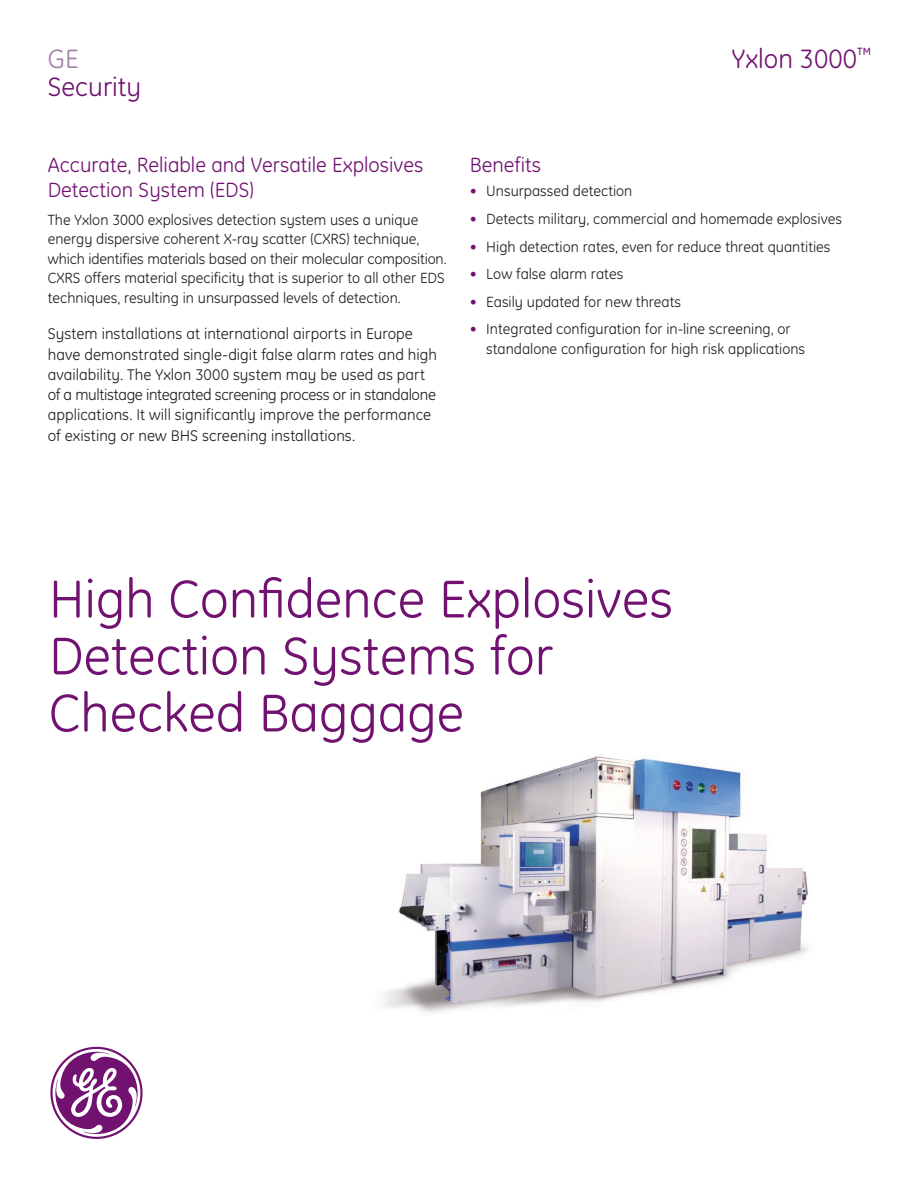
<style>
.page{position:relative;width:918px;height:1188px;background:#fff}
.page>*{position:absolute;margin:0;border:0;box-sizing:border-box;transform-origin:0 0}
.t1{font:54px/57px "GE Inspira";color:#711271}
.t2{font:27px "GE Inspira";color:#711271}
.t3{font:27px "GE Inspira";color:#a67dab}
.Paragraph_2__-paragraph_header{font:21px/25.5px "GE Inspira";color:#711271}
.Paragraph_3_-_2nd_body{font:15.75px/20.2px "GE Inspira";color:#231f20}
.Paragraph_3_-first_body_copy{font:15px/19.5px "GE Inspira";color:#231f20}
.Paragraph_14_-bullet_body{font:15px/19.5px "GE Inspira";color:#231f20}
.s1{color:#711271}
</style>
<div class="page">
<img style="left:383px;top:756px;width:426px;height:257px">
<svg style="left:50px;top:1047px;width:93px;height:92px"></svg>
<p class="t3" style="left:48px;top:43px;width:32px">GE</p>
<p class="t2" style="left:48px;top:71px;width:95px">Security</p>
<p class="Paragraph_2__-paragraph_header" style="left:48px;top:152px;width:377px">Accurate, Reliable and Versatile Explosives<br>Detection System (EDS)</p>
<p class="Paragraph_3_-first_body_copy" style="left:48px;top:210px;width:400px">The Yxlon 3000 explosives detection system uses a unique energy dispersive coherent X-ray scatter (CXRS) technique, which identifies materials based on their molecular composition.<br>CXRS offers material specificity that is superior to all other EDS techniques, resulting in unsurpassed levels of detection.</p>
<p class="Paragraph_3_-_2nd_body" style="left:48px;top:324px;width:391px">System installations at international airports in Europe have demonstrated single-digit false alarm rates and high availability. The Yxlon 3000 system may be used as part of a multistage integrated screening process or in standalone applications. It will significantly improve the performance of existing or new BHS screening installations.</p>
<p class="t2" style="left:732px;top:43px;width:141px">Yxlon 3000<sup>™</sup></p>
<p class="Paragraph_2__-paragraph_header" style="left:470px;top:152px;width:73px">Benefits</p>
<p class="Paragraph_14_-bullet_body" style="left:470px;top:182px;width:164px"><span class="s1">•</span> Unsurpassed detection</p>
<p class="Paragraph_14_-bullet_body" style="left:470px;top:209px;width:374px"><span class="s1">•</span> Detects military, commercial and homemade explosives</p>
<p class="Paragraph_14_-bullet_body" style="left:470px;top:237px;width:362px"><span class="s1">•</span> High detection rates, even for reduce threat quantities</p>
<p class="Paragraph_14_-bullet_body" style="left:470px;top:264px;width:155px"><span class="s1">•</span> Low false alarm rates</p>
<p class="Paragraph_14_-bullet_body" style="left:470px;top:292px;width:213px"><span class="s1">•</span> Easily updated for new threats</p>
<p class="Paragraph_14_-bullet_body" style="left:486px;top:320px;width:320px;text-indent:-16px"><span class="s1">•</span> Integrated configuration for in-line screening, or standalone configuration for high risk applications</p>
<p class="t1" style="left:49px;top:570px;width:626px">High Confidence Explosives<br>Detection Systems for<br>Checked Baggage</p>
</div>
